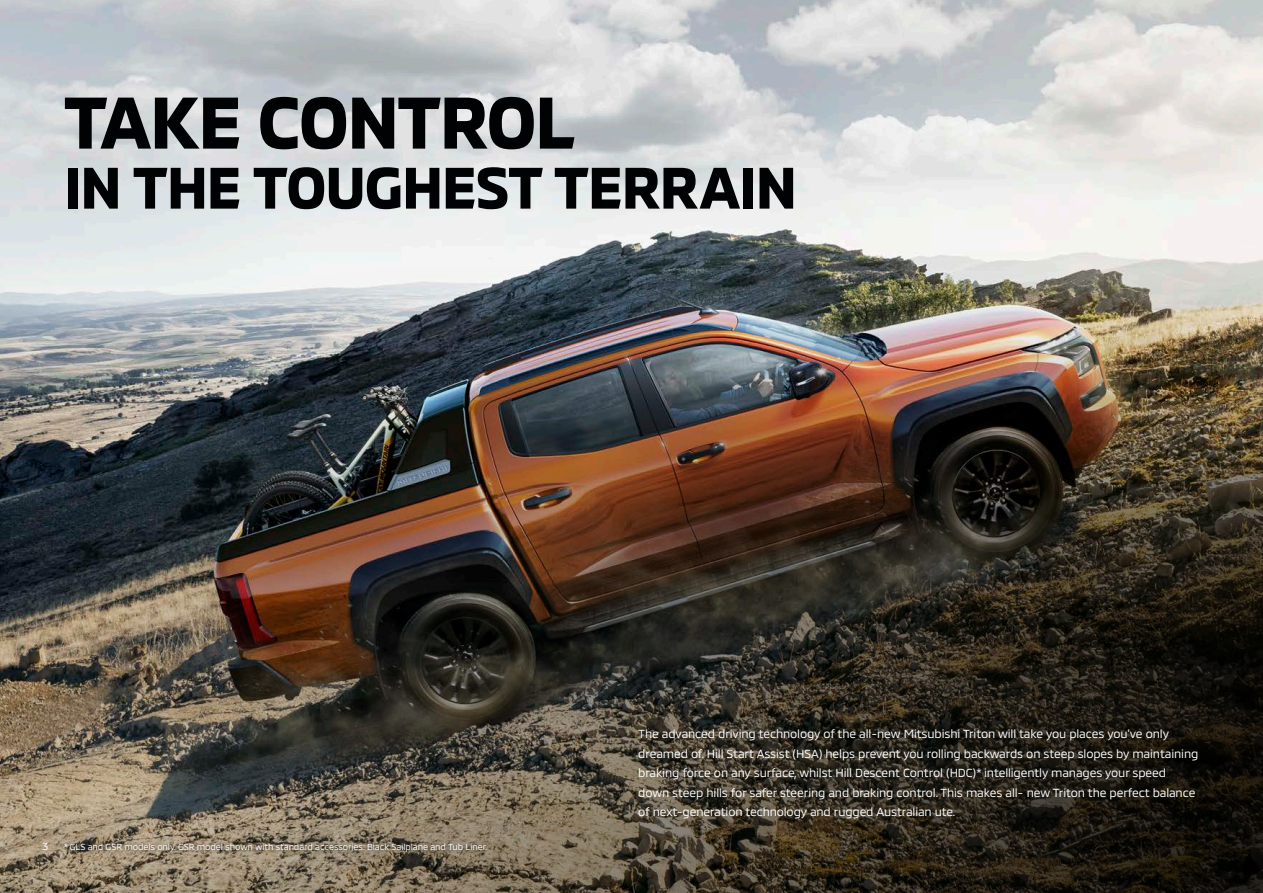
<style>
.page{position:relative;width:1263px;height:893px;background:#fff}
.page>*{position:absolute;margin:0;border:0;box-sizing:border-box;transform-origin:0 0}
.t1{font:700 75px "MMC";letter-spacing:-.035em;color:#010203}
.t2{font:700 60px "MMC";letter-spacing:-.03em;color:#010203}
.t3{font:12px/19.5px "MMC";letter-spacing:-.01em;color:#fff}
.t4{font:10.5px "MMC";color:#fff}
.t5{font:9px "MMC";letter-spacing:-.01em;color:#fff}
</style>
<div class="page">
<img style="left:0;top:0;width:1263px;height:893px">
<div style="left:60px;top:840px;width:431px;height:16px;background:#231f20;opacity:.75"></div>
<h1 class="t1" style="left:64px;top:63px;width:513px">TAKE CONTROL</h1>
<h2 class="t2" style="left:64px;top:140px;width:735px">IN THE TOUGHEST TERRAIN</h2>
<p class="t4" style="left:43px;top:838px;width:7px">3</p>
<p class="t5" style="left:64px;top:840px;width:425px">* GLS and GSR models only. GSR model shown with standard accessories: Black Sailplane and Tub Liner.</p>
<p class="t3" style="left:638px;top:723px;width:561px">The advanced driving technology of the all-new Mitsubishi Triton will take you places you’ve only dreamed of. Hill Start Assist (HSA) helps prevent you rolling backwards on steep slopes by maintaining braking force on any surface, whilst Hill Descent Control (HDC)* intelligently manages your speed down steep hills for safer steering and braking control. This makes all- new Triton the perfect balance of next-generation technology and rugged Australian ute.</p>
</div>
